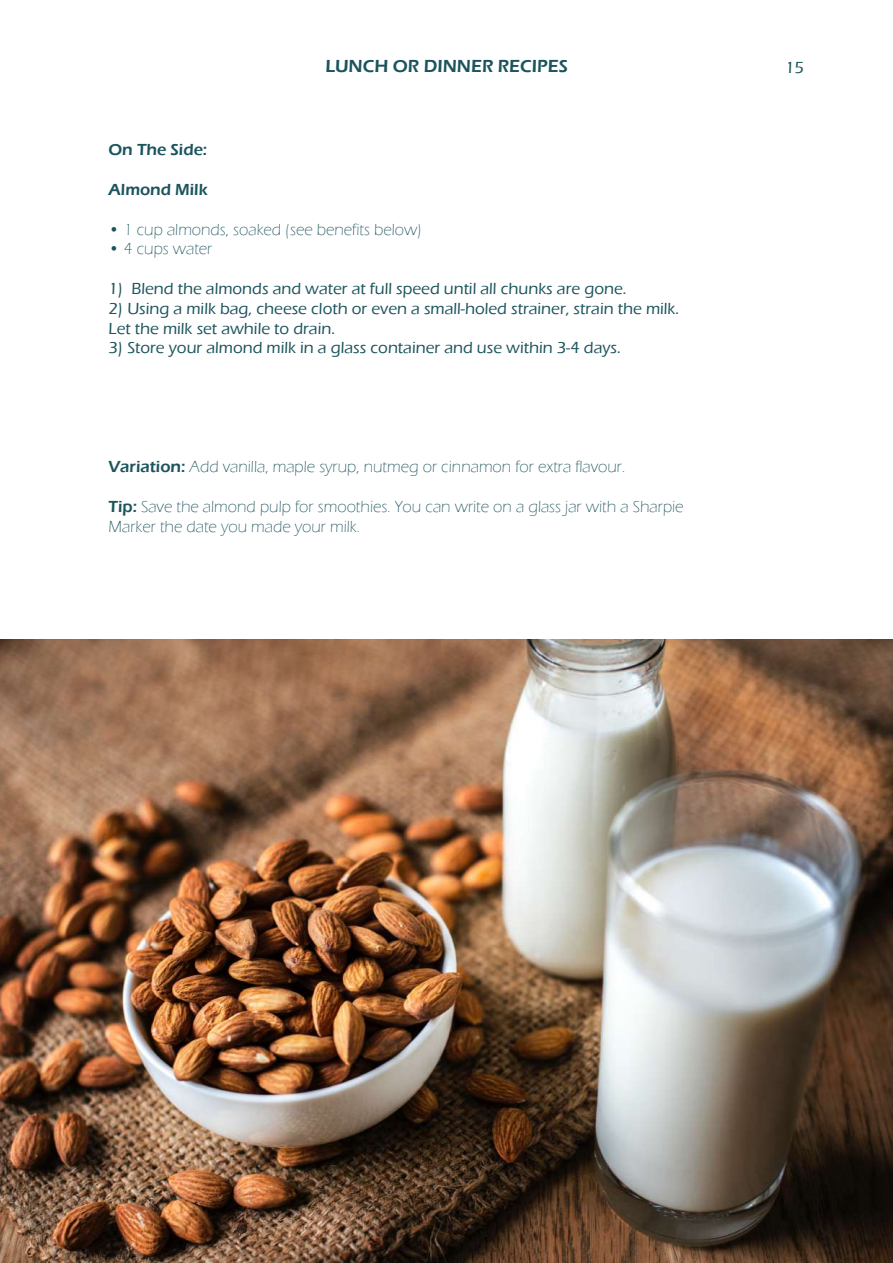
<style>
.page{position:relative;width:893px;height:1263px;background:#fff}
.page>*{position:absolute;margin:0;border:0;box-sizing:border-box;transform-origin:0 0}
.t1{font:600 18px "Eras ITC";color:#1c545d}
.t2{font:500 16.5px/19.8px "Eras ITC";color:#1c545d}
.t3{font:300 16.5px/19.8px "Eras ITC";color:#1c545d}
.t4{font:600 16.5px "Eras ITC";color:#1c545d}
.s1{font-weight:600}
</style>
<div class="page">
<img style="left:0;top:639px;width:893px;height:624px">
<p class="t1" style="left:325px;top:56px;width:244px">LUNCH OR DINNER RECIPES</p>
<p class="t2" style="left:785px;top:57px;width:20px">15</p>
<p class="t4" style="left:109px;top:141px;width:100px">On The Side:</p>
<p class="t4" style="left:109px;top:180px;width:101px">Almond Milk</p>
<p class="t3" style="left:109px;top:219px;width:315px">• 1 cup almonds, soaked (see benefits below)</p>
<p class="t3" style="left:109px;top:239px;width:105px">• 4 cups water</p>
<p class="t2" style="left:109px;top:279px;width:519px">1) Blend the almonds and water at full speed until all chunks are gone.</p>
<p class="t2" style="left:109px;top:299px;width:572px">2) Using a milk bag, cheese cloth or even a small-holed strainer, strain the milk.<br>Let the milk set awhile to drain.</p>
<p class="t2" style="left:109px;top:338px;width:514px">3) Store your almond milk in a glass container and use within 3-4 days.</p>
<p class="t3" style="left:109px;top:457px;width:518px"><span class="s1">Variation:</span> Add vanilla, maple syrup, nutmeg or cinnamon for extra flavour.</p>
<p class="t3" style="left:109px;top:497px;width:577px"><span class="s1">Tip:</span> Save the almond pulp for smoothies. You can write on a glass jar with a Sharpie<br>Marker the date you made your milk.</p>
</div>
